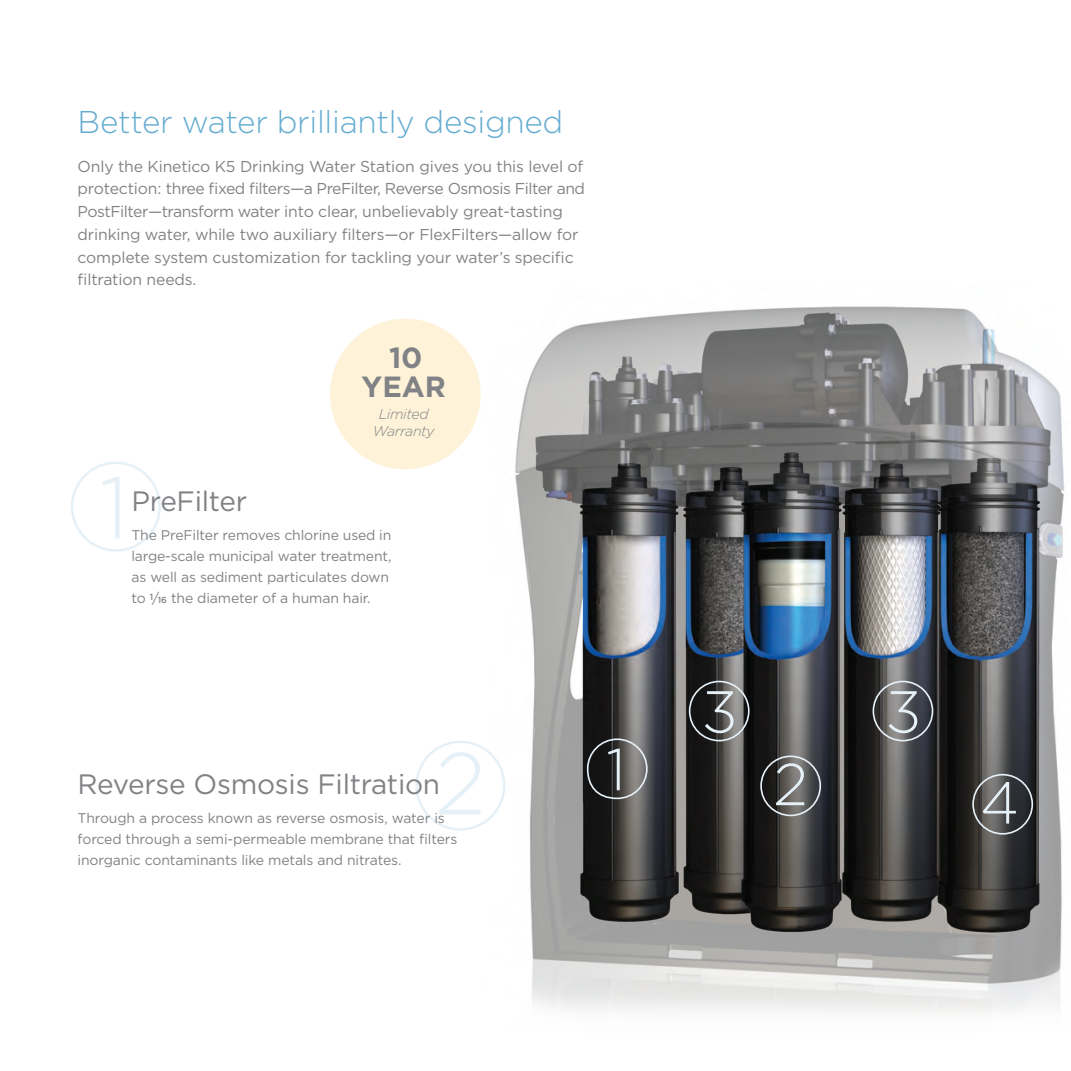
<style>
.page{position:relative;width:1071px;height:1071px;background:#fff}
.page>*{position:absolute;margin:0;border:0;box-sizing:border-box;transform-origin:0 0}
.t1{font:300 87.5px "Gotham";color:#e6f0f7}
.t2{font:300 58.98px "Gotham";color:#e6f0f7}
.t3{font:300 31.5px "Gotham";letter-spacing:-.01em;color:#65acd1}
.t4{font:700 29.22px "Gotham";color:#808285}
.t5{font:28px "Gotham";letter-spacing:-.01em;color:#808285}
.t6{font:15.75px/22.8px "Gotham";letter-spacing:-.01em;color:#808285}
.t7{font:italic 300 14.17px "Gotham";letter-spacing:-.025em;color:#808285}
.t8{font:14px/21px "Gotham";letter-spacing:-.01em;color:#808285}
.s1{font-weight:500;font-size:8.75px}
</style>
<div class="page">
<img style="left:484px;top:306px;width:581px;height:706px">
<div style="left:972px;top:774px;width:61px;height:61px;border:2px solid #e6f0f7;border-radius:50%"></div>
<div style="left:587px;top:738px;width:61px;height:61px;border:2px solid #e6f0f7;border-radius:50%"></div>
<div style="left:760px;top:756px;width:61px;height:60px;border:2px solid #e6f0f7;border-radius:50%"></div>
<svg style="left:688px;top:680px;width:62px;height:62px;background:#4c4c4b"></svg>
<div style="left:873px;top:681px;width:60px;height:60px;border:2px solid #e6f0f7;border-radius:50%"></div>
<div style="left:330px;top:319px;width:151px;height:150px;background:#fef3d9;border-radius:50%"></div>
<div style="left:415px;top:741px;width:90px;height:90px;border:2px solid #e6f0f7;border-radius:50%"></div>
<div style="left:71px;top:462px;width:90px;height:90px;border:2px solid #e6f0f7;border-radius:50%"></div>
<p class="t3" style="left:78px;top:105px;width:487px">Better water brilliantly designed</p>
<p class="t6" style="left:78px;top:154px;width:509px">Only the Kinetico K5 Drinking Water Station gives you this level of protection: three fixed filters—a PreFilter, Reverse Osmosis Filter and PostFilter—transform water into clear, unbelievably great-tasting drinking water, while two auxiliary filters—or FlexFilters—allow for complete system customization for tackling your water’s specific filtration needs.</p>
<p class="t4" style="left:389px;top:340px;width:35px">10</p>
<p class="t4" style="left:361px;top:370px;width:86px">YEAR</p>
<p class="t7" style="left:379px;top:406px;width:51px">Limited</p>
<p class="t7" style="left:373px;top:423px;width:63px">Warranty</p>
<p class="t1" style="left:99px;top:460px;width:31px">1</p>
<p class="t5" style="left:131px;top:486px;width:117px">PreFilter</p>
<p class="t8" style="left:131px;top:525px;width:261px">The PreFilter removes chlorine used in large-scale municipal water treatment, as well as sediment particulates down to <sup>1</sup>/<span class="s1">16</span> the diameter of a human hair.</p>
<p class="t1" style="left:435px;top:736px;width:53px">2</p>
<p class="t8" style="left:78px;top:828px;width:381px">forced through a semi-permeable membrane that filters inorganic contaminants like metals and nitrates.</p>
<p class="t5" style="left:78px;top:768px;width:364px">Reverse Osmosis Filtration</p>
<p class="t8" style="left:78px;top:807px;width:369px">Through a process known as reverse osmosis, water is</p>
<p class="t2" style="left:606px;top:737px;width:21px">1</p>
<p class="t2" style="left:702px;top:680px;width:38px">3</p>
<p class="t2" style="left:885px;top:680px;width:38px">3</p>
<p class="t2" style="left:773px;top:752px;width:36px">2</p>
<p class="t2" style="left:980px;top:771px;width:41px">4</p>
</div>
